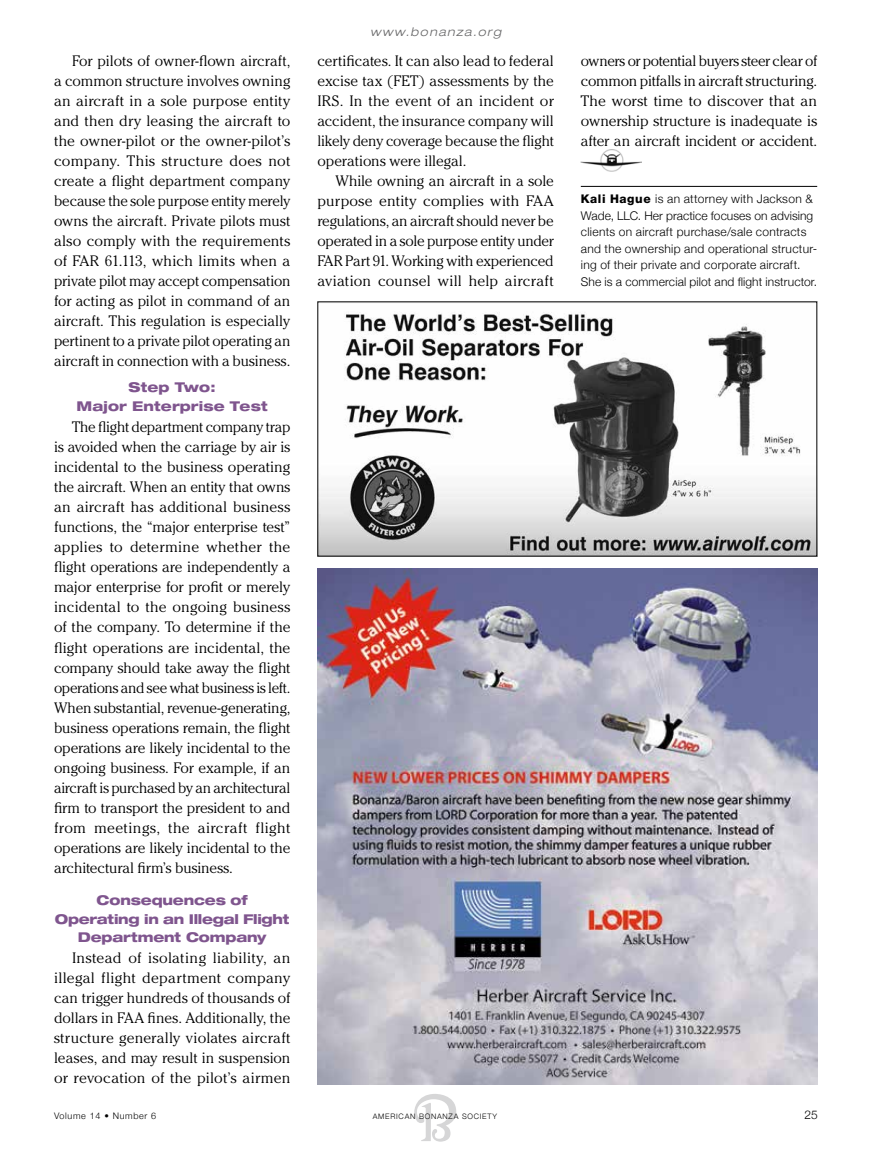
<style>
.page{position:relative;width:878px;height:1161px;background:#fff}
.page>*{position:absolute;margin:0;border:0;box-sizing:border-box;transform-origin:0 0}
.t1{font:300 15px/20px "Cheltenham";letter-spacing:-.005em;color:#000;text-align:justify}
.t2{font:800 expanded 13.5px/18.3px "Helvetica Neue";letter-spacing:-.01em;color:#7f558e;text-align:center}
.t3{font:300 12px/16.5px "Helvetica Neue";letter-spacing:.02em;color:#000}
.t4{font:italic 300 expanded 12px "Helvetica Neue";letter-spacing:.12em;color:#686869}
.t5{font:300 9px "Helvetica Neue";letter-spacing:.075em;color:#000}
.t6{font:300 7.5px "Helvetica Neue";letter-spacing:.1em;color:#000}
.s1{font-weight:800}
</style>
<div class="page">
<svg style="left:414px;top:1094px;width:42px;height:48px"></svg>
<hr style="left:580px;top:186px;width:237px;height:1px;background:#000">
<img style="left:580px;top:149px;width:61px;height:23px">
<img style="left:317px;top:568px;width:500px;height:516px">
<img style="left:319px;top:312px;width:496px;height:242px">
<p class="t1" style="left:54px;top:50px;width:238px;text-indent:18px">For pilots of owner-flown aircraft, a common structure involves owning an aircraft in a sole purpose entity and then dry leasing the aircraft to the owner-pilot or the owner-pilot’s company. This structure does not create a flight department company because the sole purpose entity merely owns the aircraft. Private pilots must also comply with the requirements of FAR 61.113, which limits when a private pilot may accept compensation for acting as pilot in command of an aircraft. This regulation is especially pertinent to a private pilot operating an aircraft in connection with a business.</p>
<p class="t2" style="left:76px;top:378px;width:193px">Step Two:<br>Major Enterprise Test</p>
<p class="t1" style="left:54px;top:417px;width:238px;text-indent:18px">The flight department company trap is avoided when the carriage by air is incidental to the business operating the aircraft. When an entity that owns an aircraft has additional business functions, the “major enterprise test” applies to determine whether the flight operations are independently a major enterprise for profit or merely incidental to the ongoing business of the company. To determine if the flight operations are incidental, the company should take away the flight operations and see what business is left.<br>When substantial, revenue-generating, business operations remain, the flight operations are likely incidental to the ongoing business. For example, if an aircraft is purchased by an architectural firm to transport the president to and from meetings, the aircraft flight operations are likely incidental to the architectural firm’s business.</p>
<p class="t2" style="left:55px;top:891px;width:236px">Consequences of<br>Operating in an Illegal Flight<br>Department Company</p>
<p class="t1" style="left:54px;top:948px;width:238px;text-indent:18px">Instead of isolating liability, an illegal flight department company can trigger hundreds of thousands of dollars in FAA fines. Additionally, the structure generally violates aircraft leases, and may result in suspension or revocation of the pilot’s airmen</p>
<p class="t4" style="left:370px;top:25px;width:133px">www.bonanza.org</p>
<p class="t1" style="left:317px;top:50px;width:238px">certificates. It can also lead to federal excise tax (FET) assessments by the IRS. In the event of an incident or accident, the insurance company will likely deny coverage because the flight operations were illegal.</p>
<p class="t1" style="left:317px;top:171px;width:238px;text-indent:18px">While owning an aircraft in a sole purpose entity complies with FAA regulations, an aircraft should never be operated in a sole purpose entity under FAR Part 91. Working with experienced aviation counsel will help aircraft</p>
<p class="t1" style="left:580px;top:50px;width:238px">owners or potential buyers steer clear of common pitfalls in aircraft structuring.<br>The worst time to discover that an ownership structure is inadequate is after an aircraft incident or accident.</p>
<p class="t3" style="left:580px;top:191px;width:238px"><span class="s1">Kali Hague</span> is an attorney with Jackson &amp; Wade, LLC. Her practice focuses on advising clients on aircraft purchase/sale contracts and the ownership and operational structur&shy;ing of their private and corporate aircraft.<br>She is a commercial pilot and flight instructor.</p>
<p class="t5" style="left:54px;top:1110px;width:104px">Volume 14 • Number 6</p>
<p class="t6" style="left:373px;top:1111px;width:126px">AMERICAN BONANZA SOCIETY</p>
<p class="t3" style="left:804px;top:1106px;width:15px">25</p>
</div>
